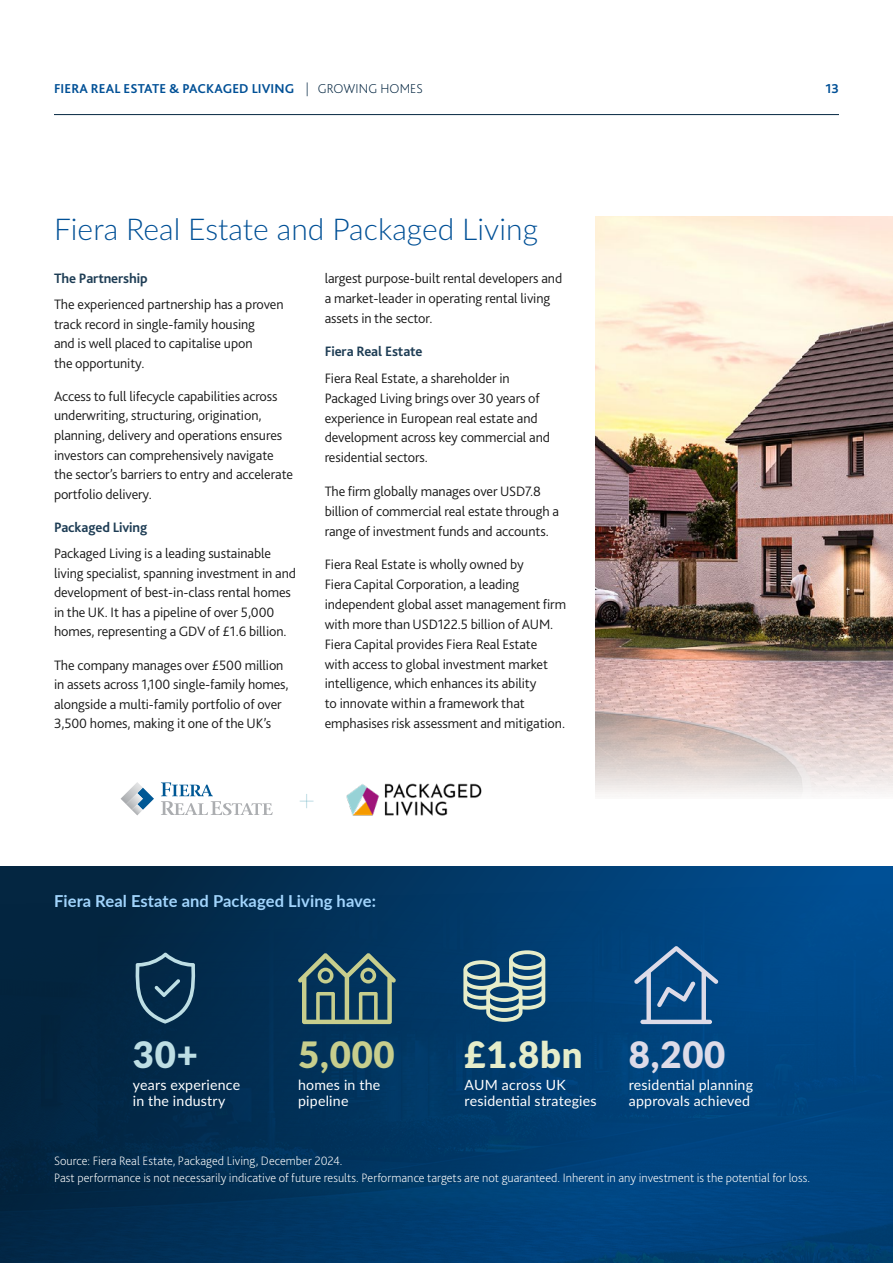
<style>
.page{position:relative;width:893px;height:1263px;background:#fff}
.page>*{position:absolute;margin:0;border:0;box-sizing:border-box;transform-origin:0 0}
.Body__no_indent_9_5_12_5{font:900 36.45px "Lato";color:#e6edca}
.Body__no_indent_9_5_12_5-2{font:900 36.45px "Lato";color:#c7ce8d}
.Body__no_indent_9_5_12_5-3{font:900 36.45px "Lato";color:#dddbe8}
.Body__no_indent_9_5_12_5-4{font:900 36.45px "Lato";color:#bddee4}
.H3___WP23{font:300 30px "Lato";color:#005096}
.t1{font:100 29.7px "Lato";color:#409ab2}
.Title_Chart_Gradient__Left____WP23{font:700 16.5px "Lato";letter-spacing:.01em;color:#a1d4fc}
.Body_No_Indent__90__Black__EN___WP23{font:300 14.25px/20px "Bliss 2";letter-spacing:-.005em;color:#1a1a1a}
.Body_No_Indent__90__Black__EN___WP23-2{font:700 14.25px "Bliss 2";letter-spacing:-.005em;color:#1d3c54}
.Body__no_indent_9_5_12_5-5{font:14.1px/16.2px "Lato";letter-spacing:.015em;color:#fff}
.t2{font:700 13.5px "Bliss 2";letter-spacing:.01em;color:#005096}
.Legal_Source___Disclaimer___WP23{font:200 12.75px/16.5px "Bliss 2";color:#fff}
.s1{font-weight:200;color:#042641}
</style>
<div class="page">
<svg style="left:0;top:867px;width:893px;height:396px;background:#013866"></svg>
<hr style="left:54px;top:114px;width:785px;height:1px;background:#042641">
<img style="left:346px;top:783px;width:136px;height:33px">
<svg style="left:121px;top:782px;width:33px;height:33px"></svg>
<svg style="left:161px;top:782px;width:112px;height:33px"></svg>
<img style="left:595px;top:216px;width:298px;height:578px">
<svg style="left:135px;top:952px;width:61px;height:71px;background:#264b66"></svg>
<svg style="left:298px;top:953px;width:98px;height:71px;background:#41656b"></svg>
<svg style="left:463px;top:950px;width:82px;height:72px;background:#577e90"></svg>
<svg style="left:634px;top:946px;width:84px;height:78px;background:#306697"></svg>
<p class="t2" style="left:54px;top:80px;width:370px">FIERA REAL ESTATE &amp; PACKAGED LIVING <span class="s1">| GROWING HOMES</span></p>
<p class="t2" style="left:825px;top:80px;width:15px">13</p>
<p class="H3___WP23" style="left:54px;top:209px;width:485px">Fiera Real Estate and Packaged Living</p>
<p class="Body_No_Indent__90__Black__EN___WP23-2" style="left:54px;top:269px;width:95px">The Partnership</p>
<p class="Body_No_Indent__90__Black__EN___WP23" style="left:54px;top:294px;width:231px;line-height:19.5px">The experienced partnership has a proven track record in single‑family housing<br>and is well placed to capitalise upon<br>the opportunity.</p>
<p class="Body_No_Indent__90__Black__EN___WP23" style="left:54px;top:386px;width:241px;line-height:19.5px">Access to full lifecycle capabilities across underwriting, structuring, origination, planning, delivery and operations ensures investors can comprehensively navigate the sector’s barriers to entry and accelerate portfolio delivery.</p>
<p class="Body_No_Indent__90__Black__EN___WP23-2" style="left:54px;top:518px;width:95px">Packaged Living</p>
<p class="Body_No_Indent__90__Black__EN___WP23" style="left:54px;top:543px;width:243px;line-height:19.5px">Packaged Living is a leading sustainable living specialist, spanning investment in and development of best‑in‑class rental homes in the UK. It has a pipeline of over 5,000 homes, representing a GDV of £1.6 billion.</p>
<p class="Body_No_Indent__90__Black__EN___WP23" style="left:54px;top:655px;width:236px;line-height:19.5px">The company manages over £500 million in assets across 1,100 single‑family homes, alongside a multi‑family portfolio of over 3,500 homes, making it one of the UK’s</p>
<p class="Body_No_Indent__90__Black__EN___WP23" style="left:325px;top:268px;width:239px">largest purpose‑built rental developers and a market‑leader in operating rental living assets in the sector.</p>
<p class="Body_No_Indent__90__Black__EN___WP23-2" style="left:325px;top:342px;width:100px">Fiera Real Estate</p>
<p class="Body_No_Indent__90__Black__EN___WP23" style="left:325px;top:368px;width:227px">Fiera Real Estate, a shareholder in Packaged Living brings over 30 years of experience in European real estate and development across key commercial and residential sectors.</p>
<p class="Body_No_Indent__90__Black__EN___WP23" style="left:325px;top:481px;width:236px">The firm globally manages over USD7.8 billion of commercial real estate through a range of investment funds and accounts.</p>
<p class="Body_No_Indent__90__Black__EN___WP23" style="left:325px;top:554px;width:243px">Fiera Real Estate is wholly owned by<br>Fiera Capital Corporation, a leading independent global asset management firm with more than USD122.5 billion of AUM.<br>Fiera Capital provides Fiera Real Estate<br>with access to global investment market intelligence, which enhances its ability<br>to innovate within a framework that emphasises risk assessment and mitigation.</p>
<h3 class="t1" style="left:298px;top:780px;width:19px">+</h3>
<p class="Title_Chart_Gradient__Left____WP23" style="left:54px;top:889px;width:324px">Fiera Real Estate and Packaged Living have:</p>
<p class="Body__no_indent_9_5_12_5-4" style="left:133px;top:1028px;width:67px">30+</p>
<p class="Body__no_indent_9_5_12_5-5" style="left:133px;top:1076px;width:109px">years experience in the industry</p>
<p class="Body__no_indent_9_5_12_5-2" style="left:298px;top:1028px;width:98px">5,000</p>
<p class="Body__no_indent_9_5_12_5-5" style="left:298px;top:1076px;width:84px">homes in the pipeline</p>
<p class="Body__no_indent_9_5_12_5" style="left:465px;top:1028px;width:120px">£1.8bn</p>
<p class="Body__no_indent_9_5_12_5-5" style="left:465px;top:1076px;width:134px">AUM across UK residential strategies</p>
<p class="Body__no_indent_9_5_12_5-3" style="left:629px;top:1028px;width:98px">8,200</p>
<p class="Body__no_indent_9_5_12_5-5" style="left:629px;top:1076px;width:126px">residential planning approvals achieved</p>
<p class="Legal_Source___Disclaimer___WP23" style="left:54px;top:1153px;width:758px">Source: Fiera Real Estate, Packaged Living, December 2024.<br>Past performance is not necessarily indicative of future results. Performance targets are not guaranteed. Inherent in any investment is the potential for loss.</p>
</div>
